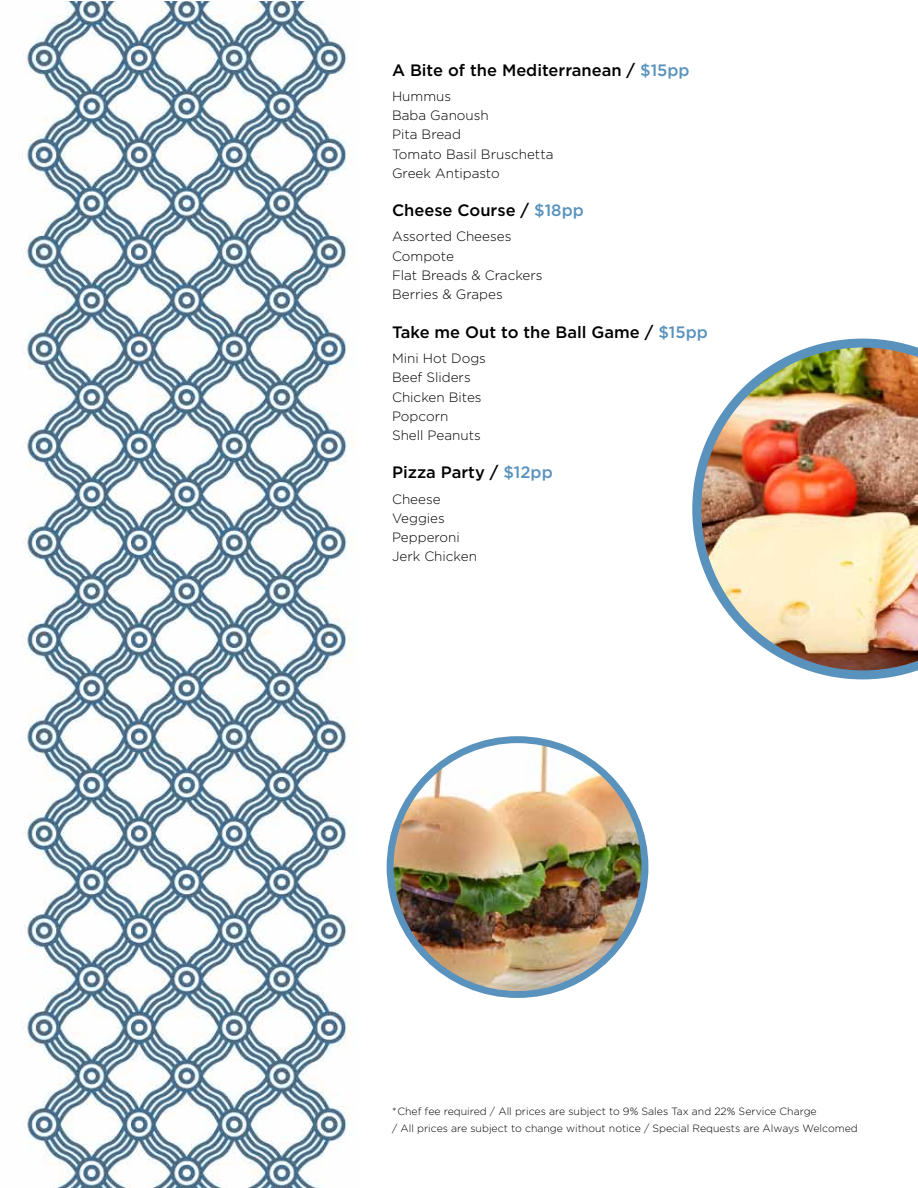
<style>
.page{position:relative;width:918px;height:1188px;background:#fff}
.page>*{position:absolute;margin:0;border:0;box-sizing:border-box;transform-origin:0 0}
.t1{font:500 16.5px "Gotham";color:#000}
.t2{font:300 13.5px/19.2px "Gotham";color:#000}
.t3{font:300 10.5px/16.8px "Gotham";color:#000}
.s1{color:#5992bc}
</style>
<div class="page">
<img style="left:22px;top:2px;width:332px;height:1186px">
<img style="left:692px;top:339px;width:226px;height:340px">
<img style="left:390px;top:740px;width:255px;height:255px;border-radius:127px">
<div style="left:387px;top:736px;width:261px;height:262px;border:7px solid #5992bc;border-radius:50%"></div>
<p class="t1" style="left:392px;top:59px;width:299px">A Bite of the Mediterranean / <span class="s1">$15pp</span></p>
<p class="t2" style="left:392px;top:86px;width:163px">Hummus<br>Baba Ganoush<br>Pita Bread<br>Tomato Basil Bruschetta<br>Greek Antipasto</p>
<p class="t1" style="left:392px;top:200px;width:193px">Cheese Course / <span class="s1">$18pp</span></p>
<p class="t2" style="left:392px;top:227px;width:152px">Assorted Cheeses<br>Compote<br>Flat Breads &amp; Crackers<br>Berries &amp; Grapes</p>
<p class="t1" style="left:392px;top:321px;width:317px">Take me Out to the Ball Game / <span class="s1">$15pp</span></p>
<p class="t2" style="left:392px;top:349px;width:95px">Mini Hot Dogs<br>Beef Sliders<br>Chicken Bites<br>Popcorn<br>Shell Peanuts</p>
<p class="t1" style="left:392px;top:462px;width:162px">Pizza Party / <span class="s1">$12pp</span></p>
<p class="t2" style="left:392px;top:489px;width:86px">Cheese<br>Veggies<br>Pepperoni<br>Jerk Chicken</p>
<p class="t3" style="left:392px;top:1103px;width:467px">*Chef fee required / All prices are subject to 9% Sales Tax and 22% Service Charge<br>/ All prices are subject to change without notice / Special Requests are Always Welcomed</p>
</div>
